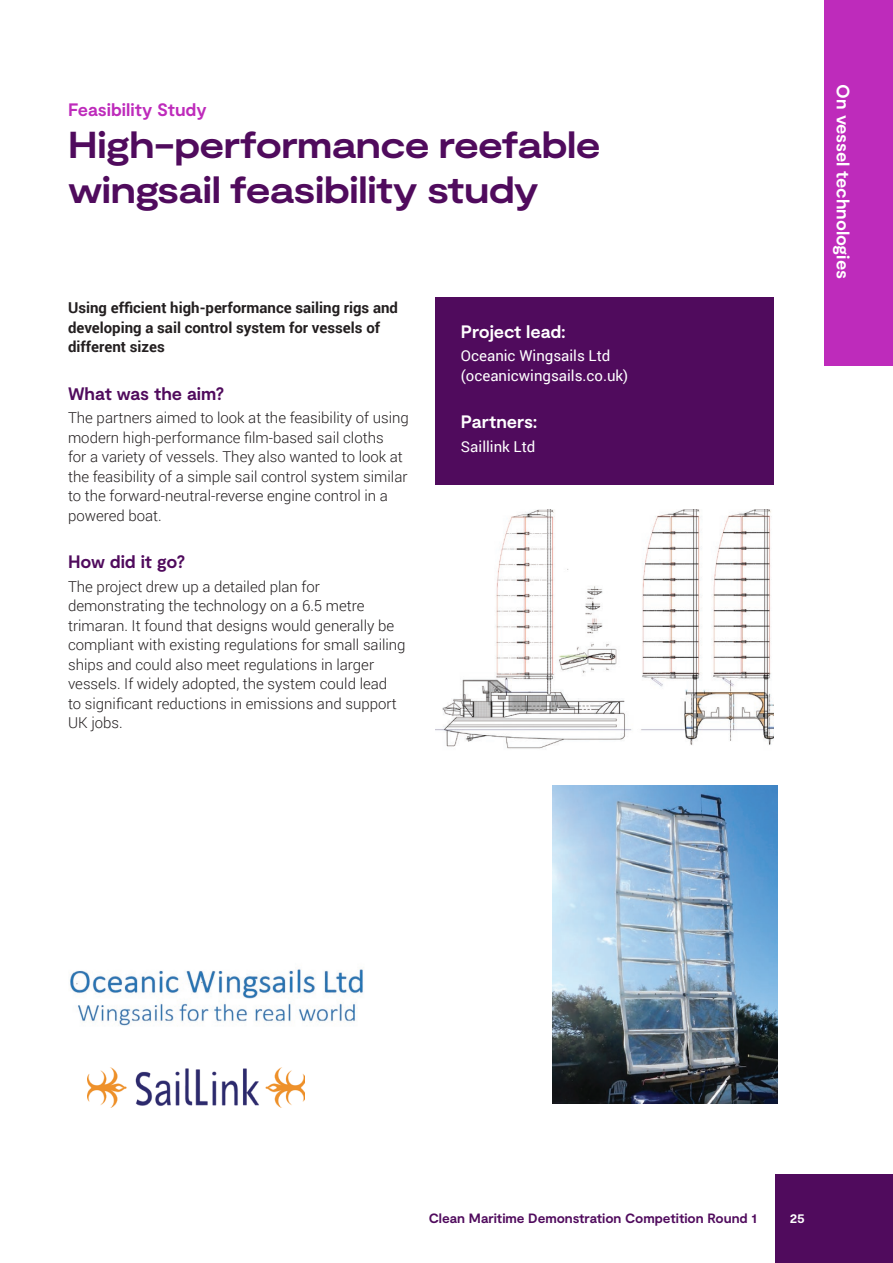
<style>
.page{position:relative;width:893px;height:1263px;background:#fff}
.page>*{position:absolute;margin:0;border:0;box-sizing:border-box;transform-origin:0 0}
.Heading_3{font:700 expanded 37.5px/45px "Moderat";letter-spacing:-.015em;color:#500b5d}
.Heading_4{font:700 18px "Moderat";letter-spacing:-.005em;color:#fff}
.Heading_4-2{font:700 18px "Moderat";letter-spacing:-.005em;color:#500b5d}
.Heading_4-3{font:700 18px "Moderat";letter-spacing:-.005em;color:#be2bbb}
.Body_copy{font:300 15px/19.5px "Roboto";color:#231f20}
.intro{font:700 15px/19.5px "Roboto";color:#231f20}
.Body_copy-2{font:15px/19.5px "Roboto";color:#fff}
.t1{font:700 13.5px "Moderat";letter-spacing:-.005em;color:#500b5d}
.t2{font:700 13.5px "Moderat";color:#fff}
</style>
<div class="page">
<div style="left:825px;top:0;width:68px;height:366px;background:#be2bbb"></div>
<div style="left:775px;top:1174px;width:118px;height:89px;background:#500b5d"></div>
<div style="left:435px;top:298px;width:339px;height:187px;background:#500b5d"></div>
<img style="left:435px;top:509px;width:339px;height:240px">
<img style="left:553px;top:785px;width:224px;height:318px">
<img style="left:70px;top:969px;width:293px;height:57px">
<img style="left:88px;top:1067px;width:216px;height:41px">
<p class="Heading_4-3" style="left:68px;top:100px;width:140px">Feasibility Study</p>
<p class="Heading_3" style="left:68px;top:124px;width:534px">High-performance reefable wingsail feasibility study</p>
<p class="intro" style="left:68px;top:298px;width:332px">Using efficient high-performance sailing rigs and developing a sail control system for vessels of different sizes</p>
<p class="Heading_4-2" style="left:68px;top:383px;width:158px">What was the aim?</p>
<p class="Body_copy" style="left:68px;top:408px;width:342px">The partners aimed to look at the feasibility of using modern high-performance film-based sail cloths<br>for a variety of vessels. They also wanted to look at the feasibility of a simple sail control system similar to the forward-neutral-reverse engine control in a powered boat.</p>
<p class="Heading_4-2" style="left:68px;top:551px;width:119px">How did it go?</p>
<p class="Body_copy" style="left:68px;top:576px;width:339px">The project drew up a detailed plan for demonstrating the technology on a 6.5 metre trimaran. It found that designs would generally be compliant with existing regulations for small sailing ships and could also meet regulations in larger vessels. If widely adopted, the system could lead<br>to significant reductions in emissions and support UK jobs.</p>
<p class="Heading_4" style="left:461px;top:321px;width:106px">Project lead:</p>
<p class="Body_copy-2" style="left:461px;top:346px;width:169px">Oceanic Wingsails Ltd (oceanicwingsails.co.uk)</p>
<p class="Heading_4" style="left:461px;top:411px;width:78px">Partners:</p>
<p class="Body_copy-2" style="left:461px;top:436px;width:76px">Saillink Ltd</p>
<p class="Heading_4" style="left:853px;top:84px;width:196px;rotate:90deg">On vessel technologies</p>
<p class="t1" style="left:429px;top:1210px;width:329px">Clean Maritime Demonstration Competition Round 1</p>
<p class="t2" style="left:790px;top:1210px;width:17px">25</p>
</div>
